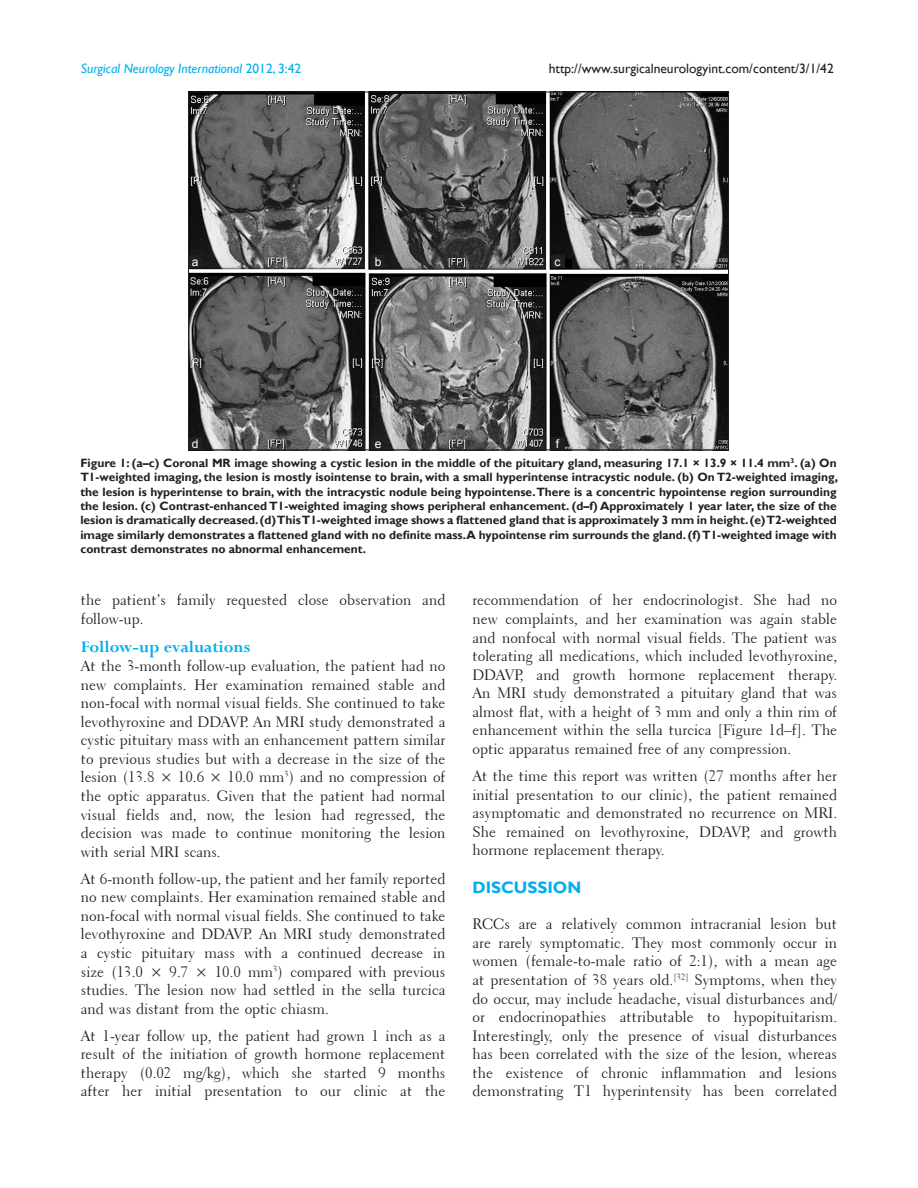
<style>
.page{position:relative;width:918px;height:1188px;background:#fff}
.page>*{position:absolute;margin:0;border:0;box-sizing:border-box;transform-origin:0 0}
.t1{font:700 18px "Perpetua";color:#00aeef}
.t2{font:700 16.5px "Gill Sans";color:#00aeef}
.TX{font:15px/18.6px "Transitional 521 BT Roman A";color:#231f20;text-align:justify}
.t3{font:13.5px "Gill Sans";color:#231f20}
.t4{font:italic 13.5px "Gill Sans";color:#00aeef}
.FGC{font:700 12px/14.4px "Gill Sans";color:#231f20;text-align:justify}
.t5{font:12px "Arial";color:#fff}
.s1{font-style:normal}
</style>
<div class="page">
<img style="left:190px;top:94px;width:537px;height:354px">
<div style="left:188px;top:255px;width:14px;height:13px;background:#231f20"></div>
<div style="left:188px;top:437px;width:14px;height:13px;background:#231f20"></div>
<div style="left:371px;top:255px;width:14px;height:13px;background:#231f20"></div>
<div style="left:371px;top:437px;width:14px;height:13px;background:#231f20"></div>
<div style="left:551px;top:255px;width:13px;height:13px;background:#231f20"></div>
<div style="left:551px;top:437px;width:13px;height:13px;background:#231f20"></div>
<p class="t4" style="left:81px;top:61px;width:222px">Surgical Neurology International <span class="s1">2012, 3:42</span></p>
<p class="t3" style="left:549px;top:61px;width:287px">http://www.surgicalneurologyint.com/content/3/1/42</p>
<p class="t5" style="left:192px;top:254px;width:8px">a</p>
<p class="t5" style="left:192px;top:436px;width:8px">d</p>
<p class="t5" style="left:375px;top:254px;width:8px">b</p>
<p class="t5" style="left:375px;top:436px;width:8px">e</p>
<p class="t5" style="left:555px;top:254px;width:7px">c</p>
<p class="t5" style="left:556px;top:436px;width:5px">f</p>
<p class="FGC" style="left:80px;top:456px;width:759px">Figure 1: (a–c) Coronal MR image showing a cystic lesion in the middle of the pituitary gland, measuring 17.1 × 13.9 × 11.4 mm<sup>3</sup>. (a) On T1-weighted imaging, the lesion is mostly isointense to brain, with a small hyperintense intracystic nodule. (b) On T2-weighted imaging, the lesion is hyperintense to brain, with the intracystic nodule being hypointense.There is a concentric hypointense region surrounding the lesion. (c) Contrast-enhanced T1-weighted imaging shows peripheral enhancement. (d–f) Approximately 1 year later, the size of the lesion is dramatically decreased. (d) This T1-weighted image shows a flattened gland that is approximately 3 mm in height. (e) T2-weighted image similarly demonstrates a flattened gland with no definite mass.A hypointense rim surrounds the gland. (f) T1-weighted image with contrast demonstrates no abnormal enhancement.</p>
<p class="TX" style="left:81px;top:591px;width:366px">the patient’s family requested close observation and follow-up.</p>
<h2 class="t1" style="left:81px;top:636px;width:171px">Follow-up evaluations</h2>
<p class="TX" style="left:81px;top:657px;width:366px">At the 3-month follow-up evaluation, the patient had no new complaints. Her examination remained stable and non-focal with normal visual fields. She continued to take levothyroxine and DDAVP. An MRI study demonstrated a cystic pituitary mass with an enhancement pattern similar to previous studies but with a decrease in the size of the lesion (13.8 × 10.6 × 10.0 mm<sup>3</sup>) and no compression of the optic apparatus. Given that the patient had normal visual fields and, now, the lesion had regressed, the decision was made to continue monitoring the lesion with serial MRI scans.</p>
<p class="TX" style="left:81px;top:869px;width:366px">At 6-month follow-up, the patient and her family reported no new complaints. Her examination remained stable and non-focal with normal visual fields. She continued to take levothyroxine and DDAVP. An MRI study demonstrated a cystic pituitary mass with a continued decrease in size (13.0 × 9.7 × 10.0 mm<sup>3</sup>) compared with previous studies. The lesion now had settled in the sella turcica and was distant from the optic chiasm.</p>
<p class="TX" style="left:81px;top:1026px;width:366px">At 1-year follow up, the patient had grown 1 inch as a result of the initiation of growth hormone replacement therapy (0.02 mg/kg), which she started 9 months after her initial presentation to our clinic at the</p>
<p class="TX" style="left:472px;top:591px;width:366px">recommendation of her endocrinologist. She had no new complaints, and her examination was again stable and nonfocal with normal visual fields. The patient was tolerating all medications, which included levothyroxine, DDAVP, and growth hormone replacement therapy.<br>An MRI study demonstrated a pituitary gland that was almost flat, with a height of 3 mm and only a thin rim of enhancement within the sella turcica [Figure 1d–f]. The optic apparatus remained free of any compression.</p>
<p class="TX" style="left:472px;top:767px;width:366px">At the time this report was written (27 months after her initial presentation to our clinic), the patient remained asymptomatic and demonstrated no recurrence on MRI.<br>She remained on levothyroxine, DDAVP, and growth hormone replacement therapy.</p>
<h1 class="t2" style="left:472px;top:877px;width:110px">DISCUSSION</h1>
<p class="TX" style="left:472px;top:915px;width:366px">RCCs are a relatively common intracranial lesion but are rarely symptomatic. They most commonly occur in women (female-to-male ratio of 2:1), with a mean age at presentation of 38 years old.<sup>[32]</sup> Symptoms, when they do occur, may include headache, visual disturbances and/ or endocrinopathies attributable to hypopituitarism.<br>Interestingly, only the presence of visual disturbances has been correlated with the size of the lesion, whereas the existence of chronic inflammation and lesions demonstrating T1 hyperintensity has been correlated</p>
</div>
